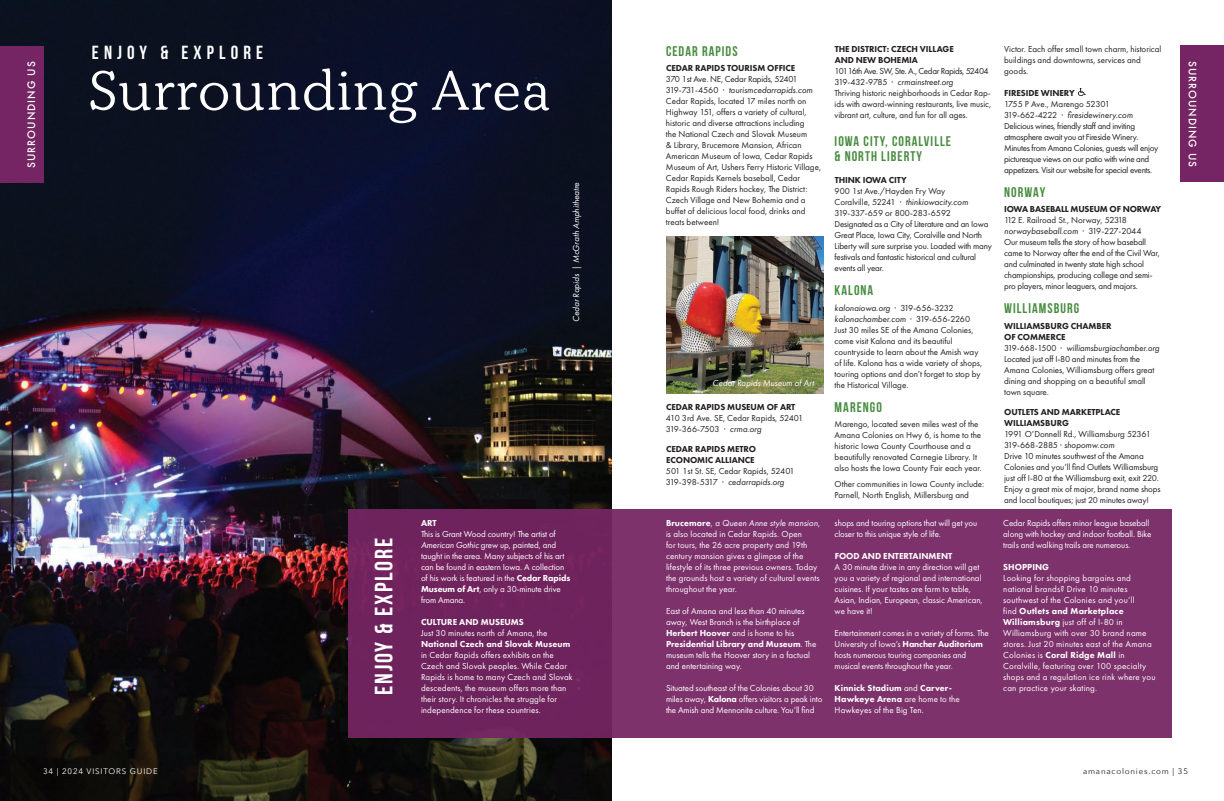
<style>
.page{position:relative;width:1224px;height:801px;background:#fff}
.page>*{position:absolute;margin:0;border:0;box-sizing:border-box;transform-origin:0 0}
.t1{font:56px "Kopius";color:#fff}
.t2{font:700 25px "Bebas Neue";letter-spacing:.075em;color:#fff}
.t3{font:700 19px "Bebas Neue";letter-spacing:.27em;color:#fff}
.t4{font:700 14px/15px "Bebas Neue";letter-spacing:.075em;color:#488c40}
.t5{font:500 10px "Futura";letter-spacing:.1em;color:#fff}
.t6{font:9px/11px "Futura PT";letter-spacing:-.005em;color:#231f20}
.t7{font:9px/11px "Futura PT";color:#fff}
.t8{font:9px/11px "Futura PT";letter-spacing:.02em;color:#fff}
.t9{font:9px/11px "Futura PT";letter-spacing:-.03em;color:#231f20}
.t10{font:800 9px/11px "Futura PT";letter-spacing:-.01em;color:#231f20}
.t11{font:800 9px "Futura PT";color:#fff}
.t12{font:italic 9px "Futura PT";color:#fff}
.t13{font:8px "Avenir Next";letter-spacing:.1em;color:#fff}
.t14{font:8px "Avenir Next";letter-spacing:.1em;color:#231f20}
.s1{font-style:italic}
.s2{font-weight:800}
</style>
<div class="page">
<img style="left:0;top:0;width:612px;height:801px">
<div style="left:348px;top:510px;width:824px;height:228px;background:linear-gradient(to right,#6f245e,#823771)"></div>
<div style="left:0;top:46px;width:43px;height:136px;background:#752563"></div>
<div style="left:1181px;top:45px;width:43px;height:136px;background:#752563"></div>
<svg style="left:1079px;top:88px;width:6px;height:8px"></svg>
<img style="left:666px;top:236px;width:157px;height:158px">
<p class="t5" style="left:25px;top:168px;width:108px;rotate:-90deg">SURROUNDING US</p>
<h3 class="t3" style="left:92px;top:42px;width:173px">ENJOY &amp; EXPLORE</h3>
<h1 class="t1" style="left:88px;top:57px;width:464px">Surrounding Area</h1>
<p class="t12" style="left:571px;top:322px;width:141px;rotate:-90deg">Cedar Rapids | McGrath Amphitheatre</p>
<h2 class="t2" style="left:370px;top:695px;width:159px;rotate:-90deg">ENJOY &amp; EXPLORE</h2>
<p class="t11" style="left:421px;top:517px;width:17px">ART</p>
<p class="t7" style="left:421px;top:528px;width:151px">This is Grant Wood country! The artist of <span class="s1">American Gothic</span> grew up, painted, and taught in the area. Many subjects of his art can be found in eastern Iowa. A collection of his work is featured in the <span class="s2">Cedar Rapids Museum of Art</span>, only a 30-minute drive from Amana.</p>
<p class="t11" style="left:421px;top:616px;width:104px">CULTURE AND MUSEUMS</p>
<p class="t7" style="left:421px;top:627px;width:128px">Just 30 minutes north of Amana, the</p>
<p class="t11" style="left:421px;top:638px;width:151px">National Czech and Slovak Museum</p>
<p class="t7" style="left:421px;top:649px;width:153px">in Cedar Rapids offers exhibits on the Czech and Slovak peoples. While Cedar Rapids is home to many Czech and Slovak descedents, the museum offers more than their story. It chronicles the struggle for independence for these countries.</p>
<h3 class="t4" style="left:666px;top:43px;width:73px">CEDAR RAPIDS</h3>
<p class="t10" style="left:666px;top:62px;width:131px">CEDAR RAPIDS TOURISM OFFICE</p>
<p class="t6" style="left:666px;top:73px;width:157px">370 1st Ave. NE, Cedar Rapids, 52401<br>319-731-4560 · <span class="s1">tourismcedarrapids.com </span>Cedar Rapids, located 17 miles north on Highway 151, offers a variety of cultural, historic and diverse attractions including<br>the National Czech and Slovak Museum<br>&amp; Library, Brucemore Mansion, African American Museum of Iowa, Cedar Rapids Museum of Art, Ushers Ferry Historic Village, Cedar Rapids Kernels baseball, Cedar Rapids Rough Riders hockey, The District:<br>Czech Village and New Bohemia and a buffet of delicious local food, drinks and treats between!</p>
<p class="t12" style="left:713px;top:378px;width:103px">Cedar Rapids Museum of Art</p>
<p class="t10" style="left:666px;top:401px;width:131px">CEDAR RAPIDS MUSEUM OF ART</p>
<p class="t6" style="left:666px;top:412px;width:139px">410 3rd Ave. SE, Cedar Rapids, 52401<br>319-366-7503 · <span class="s1">crma.org</span></p>
<p class="t10" style="left:666px;top:443px;width:92px">CEDAR RAPIDS METRO<br>ECONOMIC ALLIANCE</p>
<p class="t6" style="left:666px;top:465px;width:130px">501 1st St. SE, Cedar Rapids, 52401<br>319-398-5317 · <span class="s1">cedarrapids.org</span></p>
<p class="t7" style="left:666px;top:518px;width:156px"><span class="s2">Brucemore</span>, <span class="s1">a Queen Anne style mansion</span>, is also located in Cedar Rapids. Open<br>for tours, the 26 acre property and 19th century mansion gives a glimpse of the lifestyle of its three previous owners. Today the grounds host a variety of cultural events throughout the year.</p>
<p class="t7" style="left:666px;top:606px;width:152px">East of Amana and less than 40 minutes away, West Branch is the birthplace of <span class="s2">Herbert Hoover</span> and is home to his <span class="s2">Presidential Library and Museum</span>. The museum tells the Hoover story in a factual and entertaining way.</p>
<p class="t7" style="left:666px;top:683px;width:158px">Situated southeast of the Colonies about 30 miles away, <span class="s2">Kalona</span> offers visitors a peak into the Amish and Mennonite culture. You’ll find</p>
<p class="t10" style="left:835px;top:43px;width:121px">THE DISTRICT: CZECH VILLAGE<br>AND NEW BOHEMIA</p>
<p class="t6" style="left:835px;top:65px;width:158px">101 16th Ave. SW, Ste. A., Cedar Rapids, 52404<br>319-432-9785 · <span class="s1">crmainstreet.org<br></span>Thriving historic neighborhoods in Cedar Rap&shy;ids with award-winning restaurants, live music, vibrant art, culture, and fun for all ages.</p>
<h3 class="t4" style="left:835px;top:134px;width:118px">IOWA CITY, CORALVILLE &amp; NORTH LIBERTY</h3>
<p class="t10" style="left:835px;top:175px;width:74px">THINK IOWA CITY</p>
<p class="t6" style="left:835px;top:186px;width:159px">900 1st Ave./Hayden Fry Way<br>Coralville, 52241 · <span class="s1">thinkiowacity.com </span>319-337-659 or 800-283-6592<br>Designated as a City of Literature and an Iowa Great Place, Iowa City, Coralville and North Liberty will sure surprise you. Loaded with many festivals and fantastic historical and cultural events all year.</p>
<h3 class="t4" style="left:835px;top:283px;width:40px">KALONA</h3>
<p class="t6" style="left:835px;top:302px;width:149px"><span class="s1">kalonaiowa.org</span> · 319-656-3232 <span class="s1">kalonachamber.com</span> · 319-656-2260<br>Just 30 miles SE of the Amana Colonies, come visit Kalona and its beautiful countryside to learn about the Amish way of life. Kalona has a wide variety of shops, touring options and don’t forget to stop by the Historical Village.</p>
<h3 class="t4" style="left:835px;top:399px;width:49px">MARENGO</h3>
<p class="t6" style="left:835px;top:419px;width:149px">Marengo, located seven miles west of the Amana Colonies on Hwy 6, is home to the historic Iowa County Courthouse and a beautifully renovated Carnegie Library. It also hosts the Iowa County Fair each year.</p>
<p class="t6" style="left:835px;top:478px;width:151px">Other communities in Iowa County include:<br>Parnell, North English, Millersburg and</p>
<p class="t7" style="left:835px;top:518px;width:144px">shops and touring options that will get you closer to this unique style of life.</p>
<p class="t11" style="left:835px;top:551px;width:119px">FOOD AND ENTERTAINMENT</p>
<p class="t7" style="left:835px;top:562px;width:150px">A 30 minute drive in any direction will get you a variety of regional and international cuisines. If your tastes are farm to table, Asian, Indian, European, classic American, we have it!</p>
<p class="t7" style="left:835px;top:628px;width:156px">Entertainment comes in a variety of forms. The University of Iowa’s <span class="s2">Hancher Auditorium </span>hosts numerous touring companies and musical events throughout the year.</p>
<p class="t7" style="left:835px;top:683px;width:127px"><span class="s2">Kinnick Stadium</span> and <span class="s2">Carver-<br>Hawkeye Arena</span> are home to the<br>Hawkeyes of the Big Ten.</p>
<p class="t6" style="left:1004px;top:43px;width:159px">Victor. Each offer small town charm, historical buildings and downtowns, services and goods.</p>
<p class="t10" style="left:1004px;top:87px;width:72px">FIRESIDE WINERY</p>
<p class="t9" style="left:1004px;top:98px;width:156px">1755 P Ave., Marengo 52301<br>319-662-4222 · <span class="s1">firesidewinery.com </span>Delicious wines, friendly staff and inviting atmosphere await you at Fireside Winery.<br>Minutes from Amana Colonies, guests will enjoy picturesque views on our patio with wine and appetizers. Visit our website for special events.</p>
<h3 class="t4" style="left:1004px;top:184px;width:43px">NORWAY</h3>
<p class="t10" style="left:1004px;top:204px;width:159px">IOWA BASEBALL MUSEUM OF NORWAY</p>
<p class="t6" style="left:1004px;top:215px;width:157px">112 E. Railroad St., Norway, 52318 <span class="s1">norwaybaseball.com</span> · 319-227-2044<br>Our museum tells the story of how baseball came to Norway after the end of the Civil War, and culminated in twenty state high school championships, producing college and semi&shy;pro players, minor leaguers, and majors.</p>
<h3 class="t4" style="left:1004px;top:301px;width:77px">WILLIAMSBURG</h3>
<p class="t6" style="left:1004px;top:320px;width:157px"><span class="s2">WILLIAMSBURG CHAMBER<br>OF COMMERCE<br></span>319-668-1500 · <span class="s1">williamsburgiachamber.org<br></span>Located just off I-80 and minutes from the<br>Amana Colonies, Williamsburg offers great dining and shopping on a beautiful small town square.</p>
<p class="t10" style="left:1004px;top:406px;width:118px">OUTLETS AND MARKETPLACE<br>WILLIAMSBURG</p>
<p class="t6" style="left:1004px;top:428px;width:158px">1991 O’Donnell Rd., Williamsburg 52361<br>319-668-2885 · <span class="s1">shopomw.com<br></span>Drive 10 minutes southwest of the Amana Colonies and you’ll find Outlets Williamsburg just off I-80 at the Williamsburg exit, exit 220.<br>Enjoy a great mix of major, brand name shops and local boutiques; just 20 minutes away!</p>
<p class="t7" style="left:1003px;top:518px;width:150px">Cedar Rapids offers minor league baseball along with hockey and indoor football. Bike trails and walking trails are numerous.</p>
<p class="t11" style="left:1003px;top:562px;width:47px">SHOPPING</p>
<p class="t8" style="left:1003px;top:573px;width:154px">Looking for shopping bargains and national brands? Drive 10 minutes southwest of the Colonies and you’ll<br>find <span class="s2">Outlets and Marketplace Williamsburg</span> just off of I-80 in Williamsburg with over 30 brand name stores. Just 20 minutes east of the Amana Colonies is <span class="s2">Coral Ridge Mall</span> in Coralville, featuring over 100 specialty shops and a regulation ice rink where you can practice your skating.</p>
<p class="t5" style="left:1199px;top:61px;width:108px;rotate:90deg">SURROUNDING US</p>
<p class="t13" style="left:43px;top:765px;width:116px">34 | 2024 VISITORS GUIDE</p>
<p class="t14" style="left:1083px;top:765px;width:106px">amanacolonies.com | 35</p>
</div>
